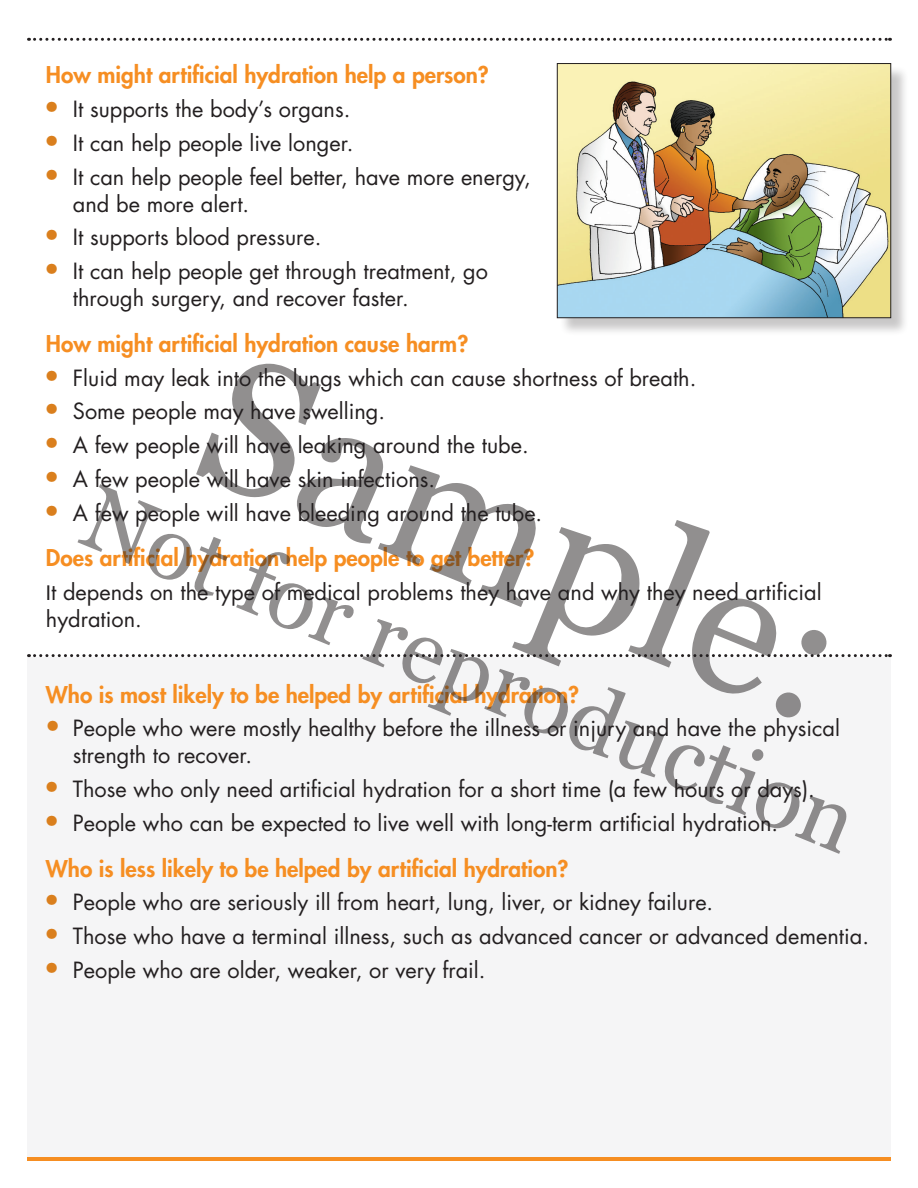
<style>
.page{position:relative;width:918px;height:1188px;background:#fff}
.page>*{position:absolute;margin:0;border:0;box-sizing:border-box;transform-origin:0 0}
.t1{font:187.5px "Georgia";color:#231f20}
.t2{font:90px "Georgia";color:#231f20}
.t3{font:800 22.5px "Futura Std";color:#f68e22}
.t4{font:21.75px/27px "Futura Std";color:#231f20}
.s1{font-size:27px;color:#da7f1d}
.s2{font-family:"Myriad Pro"}
</style>
<div class="page">
<div style="left:27px;top:1154px;width:864px;height:7px;background:#f68e22"></div>
<div style="left:27px;top:657px;width:864px;height:500px;background:#f5f5f6"></div>
<svg style="left:35px;top:38px;width:856px;height:3px"></svg>
<svg style="left:35px;top:654px;width:856px;height:3px"></svg>
<div style="left:559px;top:66px;width:351px;height:271px;background:#231f20;opacity:.25"></div>
<img style="left:559px;top:65px;width:330px;height:251px">
<div style="left:557px;top:63px;width:334px;height:255px;border:1px solid #231f20"></div>
<p class="t3" style="left:46px;top:61px;width:445px">How might artificial hydration help a person?</p>
<p class="t4" style="left:44px;top:96px;width:308px"><span class="s1">•</span> It supports the body’s organs.</p>
<p class="t4" style="left:44px;top:130px;width:311px"><span class="s1">•</span> It can help people live longer.</p>
<p class="t4" style="left:73px;top:163px;width:459px;text-indent:-29px"><span class="s1">•</span> It can help people feel better, have more energy, and be more alert.</p>
<p class="t4" style="left:44px;top:224px;width:279px"><span class="s1">•</span> It supports blood pressure.</p>
<p class="t4" style="left:73px;top:258px;width:417px;text-indent:-29px"><span class="s1">•</span> It can help people get through treatment, go through surgery, and recover faster.</p>
<p class="t3" style="left:46px;top:329px;width:424px">How might artificial hydration cause harm?</p>
<p class="t4" style="left:44px;top:364px;width:654px"><span class="s1">•</span> Fluid may leak into the lungs which can cause shortness of breath.</p>
<p class="t4" style="left:44px;top:398px;width:343px"><span class="s1">•</span> Some people may have swelling.</p>
<p class="t4" style="left:44px;top:432px;width:486px"><span class="s1">•</span> A few people will have leaking around the tube.</p>
<p class="t4" style="left:44px;top:466px;width:393px"><span class="s1">•</span> A few people will have skin infections.</p>
<p class="t4" style="left:44px;top:499px;width:500px"><span class="s1">•</span> A few people will have bleeding around the tube.</p>
<p class="t3" style="left:46px;top:544px;width:490px">Does artificial hydration help people to get better?</p>
<p class="t4" style="left:46px;top:579px;width:777px"><span class="s2">I</span>t depends on the type of medical problems they have and why they need artificial hydration.</p>
<h1 class="t1" style="left:253px;top:307px;width:676px;rotate:22deg">Sample:</h1>
<h2 class="t2" style="left:107px;top:464px;width:829px;rotate:22deg">Not for reproduction</h2>
<p class="t3" style="left:46px;top:680px;width:535px">Who is most likely to be helped by artificial hydration?</p>
<p class="t4" style="left:73px;top:715px;width:769px;text-indent:-28px"><span class="s1">•</span> People who were mostly healthy before the illness or injury and have the physical strength to recover.</p>
<p class="t4" style="left:44px;top:776px;width:772px"><span class="s1">•</span> Those who only need artificial hydration for a short time (a few hours or days).</p>
<p class="t4" style="left:44px;top:810px;width:736px"><span class="s1">•</span> People who can be expected to live well with long-term artificial hydration.</p>
<p class="t3" style="left:46px;top:854px;width:524px">Who is less likely to be helped by artificial hydration?</p>
<p class="t4" style="left:44px;top:889px;width:671px"><span class="s1">•</span> People who are seriously ill from heart, lung, liver, or kidney failure.</p>
<p class="t4" style="left:44px;top:923px;width:827px"><span class="s1">•</span> Those who have a terminal illness, such as advanced cancer or advanced dementia.</p>
<p class="t4" style="left:44px;top:957px;width:443px"><span class="s1">•</span> People who are older, weaker, or very frail.</p>
</div>
